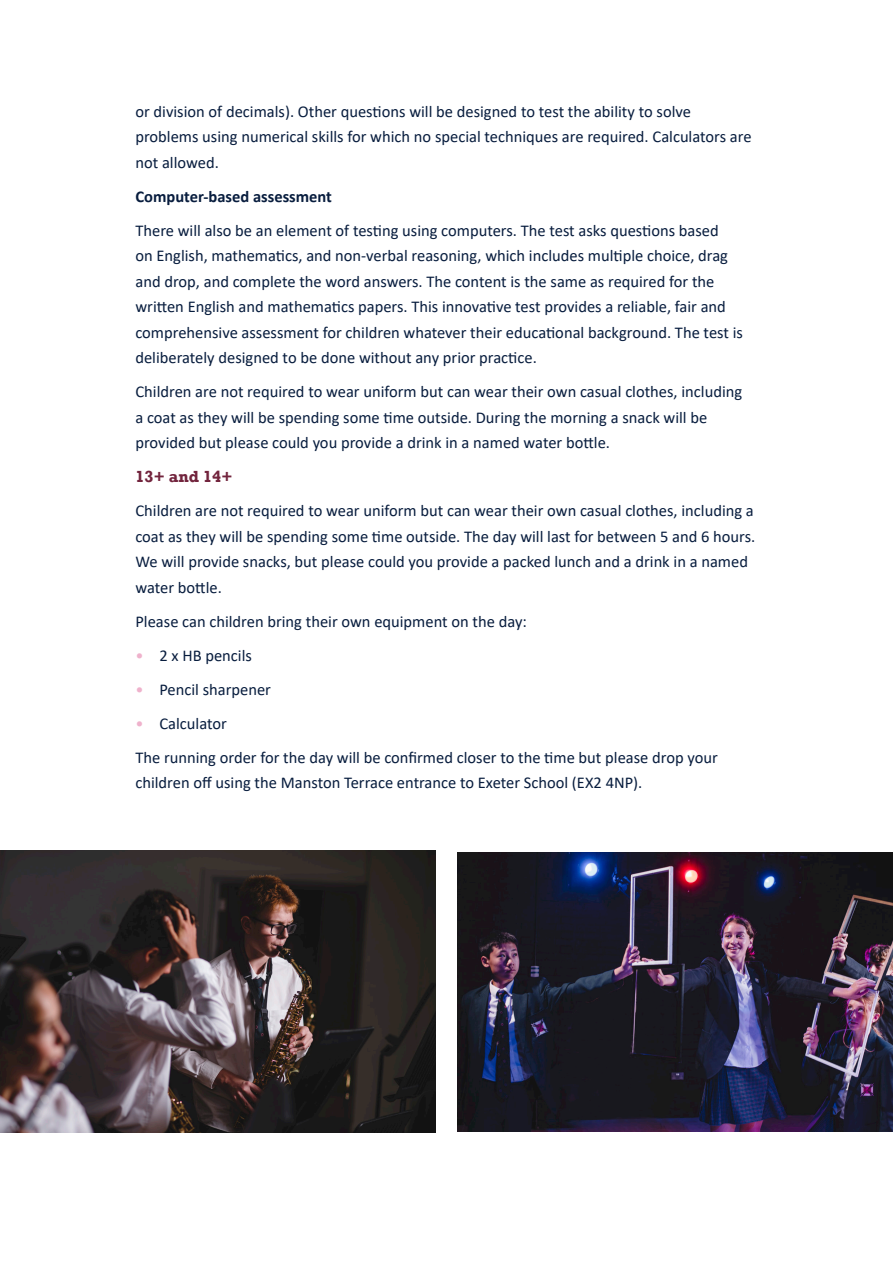
<style>
.page{position:relative;width:893px;height:1263px;background:#fff}
.page>*{position:absolute;margin:0;border:0;box-sizing:border-box;transform-origin:0 0}
.t1{font:16.5px/25.5px "Calibri";color:#081d3e}
.t2{font:700 16.5px "Calibri";color:#081d3e}
.t3{font:700 16.5px "Rockwell";color:#72243d}
.s1{color:#efb2cc}
</style>
<div class="page">
<img style="left:0;top:850px;width:436px;height:283px">
<img style="left:457px;top:853px;width:436px;height:279px">
<p class="t1" style="left:135px;top:98px;width:618px">or division of decimals). Other questions will be designed to test the ability to solve problems using numerical skills for which no special techniques are required. Calculators are not allowed.</p>
<p class="t2" style="left:135px;top:184px;width:198px">Computer-based assessment</p>
<p class="t1" style="left:135px;top:217px;width:609px">There will also be an element of testing using computers. The test asks questions based<br>on English, mathematics, and non-verbal reasoning, which includes multiple choice, drag and drop, and complete the word answers. The content is the same as required for the written English and mathematics papers. This innovative test provides a reliable, fair and comprehensive assessment for children whatever their educational background. The test is deliberately designed to be done without any prior practice.</p>
<p class="t1" style="left:135px;top:378px;width:608px">Children are not required to wear uniform but can wear their own casual clothes, including a coat as they will be spending some time outside. During the morning a snack will be provided but please could you provide a drink in a named water bottle.</p>
<p class="t3" style="left:135px;top:467px;width:98px">13+ and 14+</p>
<p class="t1" style="left:135px;top:497px;width:621px">Children are not required to wear uniform but can wear their own casual clothes, including a coat as they will be spending some time outside. The day will last for between 5 and 6 hours.<br>We will provide snacks, but please could you provide a packed lunch and a drink in a named water bottle.</p>
<p class="t1" style="left:135px;top:608px;width:393px">Please can children bring their own equipment on the day:</p>
<p class="t1" style="left:135px;top:642px;width:118px"><span class="s1">•</span> 2 x HB pencils</p>
<p class="t1" style="left:135px;top:676px;width:137px"><span class="s1">•</span> Pencil sharpener</p>
<p class="t1" style="left:135px;top:710px;width:93px"><span class="s1">•</span> Calculator</p>
<p class="t1" style="left:135px;top:744px;width:584px">The running order for the day will be confirmed closer to the time but please drop your children off using the Manston Terrace entrance to Exeter School (EX2 4NP).</p>
</div>
